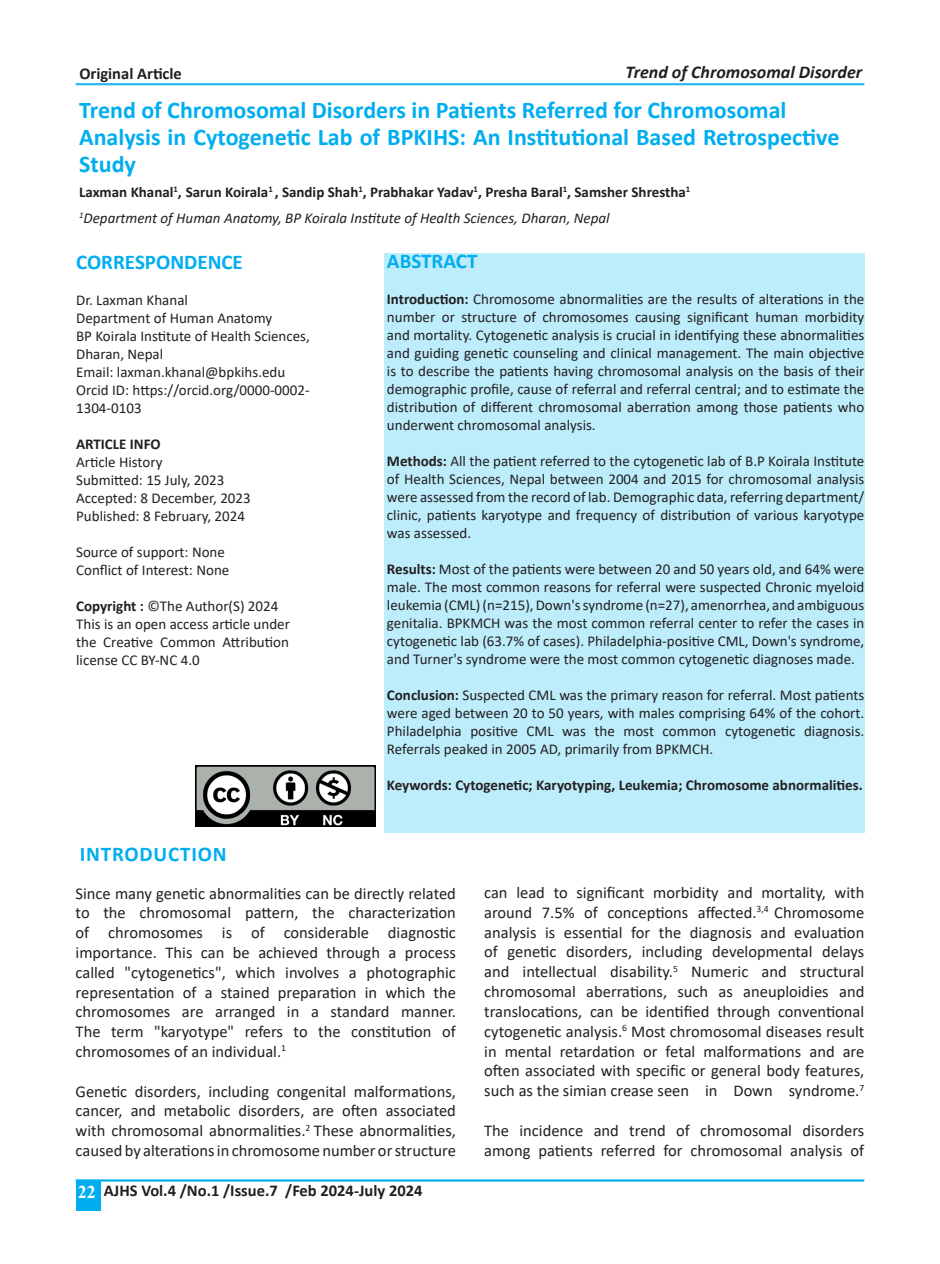
<style>
.page{position:relative;width:940px;height:1264px;background:#fff}
.page>*{position:absolute;margin:0;border:0;box-sizing:border-box;transform-origin:0 0}
.t1{font:700 24px/27px "Calibri";color:#00aeef}
.t2{font:700 21px "Calibri";color:#00aeef}
.t3{font:700 21px "Calibri";letter-spacing:.04em;color:#00aeef}
.t4{font:italic 700 18px "Calibri";color:#231f20}
.t5{font:16.5px/19.8px "Calibri";color:#231f20;text-align:justify}
.t6{font:700 16.5px "Calibri";color:#231f20}
.t7{font:15px/18px "Calibri";color:#231f20;text-align:justify}
.t8{font:700 15px "Calibri";color:#231f20}
.t9{font:italic 15px "Calibri";color:#231f20}
.s1{font-weight:700}
.s2{font-family:"Times New Roman";font-size:18px;color:#fff}
</style>
<div class="page">
<div style="left:76px;top:1180px;width:25px;height:31px;background:#00aeef"></div>
<hr style="left:76px;top:83px;width:788px;height:2px;background:#28b8ea">
<hr style="left:76px;top:1179px;width:788px;height:2px;background:#00aeef">
<div style="left:384px;top:253px;width:480px;height:580px;background:#bdecfb"></div>
<img style="left:195px;top:765px;width:180px;height:62px">
<p class="t4" style="left:625px;top:60px;width:238px">Trend of Chromosomal Disorder</p>
<p class="t1" style="left:79px;top:96px;width:709px">Trend of Chromosomal Disorders in Patients Referred for Chromosomal</p>
<p class="t1" style="left:79px;top:123px;width:761px">Analysis in Cytogenetic Lab of BPKIHS: An Institutional Based Retrospective<br>Study</p>
<p class="t8" style="left:79px;top:182px;width:612px">Laxman Khanal<sup>1</sup>, Sarun Koirala<sup>1</sup> , Sandip Shah<sup>1</sup>, Prabhakar Yadav<sup>1</sup>, Presha Baral<sup>1</sup>, Samsher Shrestha<sup>1</sup></p>
<p class="t9" style="left:79px;top:208px;width:532px"><sup>1</sup>Department of Human Anatomy, BP Koirala Institute of Health Sciences, Dharan, Nepal</p>
<p class="t2" style="left:76px;top:247px;width:168px">CORRESPONDENCE</p>
<p class="t7" style="left:76px;top:291px;width:113px">Dr. Laxman Khanal</p>
<p class="t7" style="left:76px;top:309px;width:198px">Department of Human Anatomy</p>
<p class="t7" style="left:76px;top:327px;width:235px">BP Koirala Institute of Health Sciences,<br>Dharan, Nepal</p>
<p class="t7" style="left:76px;top:363px;width:211px">Email: laxman.khanal@bpkihs.edu</p>
<p class="t7" style="left:76px;top:381px;width:235px">Orcid ID: https://orcid.org/0000-0002-<br>1304-0103</p>
<p class="t8" style="left:76px;top:434px;width:86px">ARTICLE INFO</p>
<p class="t7" style="left:76px;top:453px;width:88px">Article History</p>
<p class="t7" style="left:76px;top:471px;width:150px">Submitted: 15 July, 2023</p>
<p class="t7" style="left:76px;top:489px;width:176px">Accepted: 8 December, 2023</p>
<p class="t7" style="left:76px;top:507px;width:170px">Published: 8 February, 2024</p>
<p class="t7" style="left:76px;top:543px;width:150px">Source of support: None</p>
<p class="t7" style="left:76px;top:561px;width:155px">Conflict of Interest: None</p>
<p class="t7" style="left:76px;top:597px;width:204px"><span class="s1">Copyright :</span> ©The Author(S) 2024</p>
<p class="t7" style="left:76px;top:615px;width:215px">This is an open access article under</p>
<p class="t7" style="left:76px;top:633px;width:214px">the Creative Common Attribution</p>
<p class="t7" style="left:76px;top:651px;width:125px">license CC BY-NC 4.0</p>
<p class="t6" style="left:79px;top:62px;width:104px">Original Article</p>
<p class="t2" style="left:387px;top:246px;width:92px">ABSTRACT</p>
<p class="t7" style="left:387px;top:290px;width:479px"><span class="s1">Introduction:</span> Chromosome abnormalities are the results of alterations in the number or structure of chromosomes causing significant human morbidity and mortality. Cytogenetic analysis is crucial in identifying these abnormalities and guiding genetic counseling and clinical management. The main objective is to describe the patients having chromosomal analysis on the basis of their demographic profile, cause of referral and referral central; and to estimate the distribution of different chromosomal aberration among those patients who underwent chromosomal analysis.</p>
<p class="t7" style="left:387px;top:452px;width:479px"><span class="s1">Methods:</span> All the patient referred to the cytogenetic lab of B.P Koirala Institute of Health Sciences, Nepal between 2004 and 2015 for chromosomal analysis were assessed from the record of lab. Demographic data, referring department/ clinic, patients karyotype and frequency of distribution of various karyotype was assessed.</p>
<p class="t7" style="left:387px;top:560px;width:479px"><span class="s1">Results:</span> Most of the patients were between 20 and 50 years old, and 64% were male. The most common reasons for referral were suspected Chronic myeloid leukemia (CML) (n=215), Down's syndrome (n=27), amenorrhea, and ambiguous genitalia. BPKMCH was the most common referral center to refer the cases in cytogenetic lab (63.7% of cases). Philadelphia-positive CML, Down's syndrome, and Turner's syndrome were the most common cytogenetic diagnoses made.</p>
<p class="t7" style="left:387px;top:686px;width:479px"><span class="s1">Conclusion:</span> Suspected CML was the primary reason for referral. Most patients were aged between 20 to 50 years, with males comprising 64% of the cohort.<br>Philadelphia positive CML was the most common cytogenetic diagnosis.<br>Referrals peaked in 2005 AD, primarily from BPKMCH.</p>
<p class="t8" style="left:387px;top:774px;width:477px">Keywords: Cytogenetic; Karyotyping, Leukemia; Chromosome abnormalities.</p>
<p class="t3" style="left:80px;top:839px;width:148px">INTRODUCTION</p>
<p class="t5" style="left:76px;top:882px;width:382px">Since many genetic abnormalities can be directly related to the chromosomal pattern, the characterization of chromosomes is of considerable diagnostic importance. This can be achieved through a process called "cytogenetics", which involves a photographic representation of a stained preparation in which the chromosomes are arranged in a standard manner.<br>The term "karyotype" refers to the constitution of chromosomes of an individual.<sup>1</sup></p>
<p class="t5" style="left:76px;top:1080px;width:382px">Genetic disorders, including congenital malformations, cancer, and metabolic disorders, are often associated with chromosomal abnormalities.<sup>2</sup> These abnormalities, caused by alterations in chromosome number or structure</p>
<p class="t6" style="left:78px;top:1178px;width:346px"><span class="s2">22</span> AJHS Vol.4 /No.1 /Issue.7 /Feb 2024-July 2024</p>
<p class="t5" style="left:484px;top:882px;width:381px">can lead to significant morbidity and mortality, with around 7.5% of conceptions affected.<sup>3,4</sup> Chromosome analysis is essential for the diagnosis and evaluation of genetic disorders, including developmental delays and intellectual disability.<sup>5</sup> Numeric and structural chromosomal aberrations, such as aneuploidies and translocations, can be identified through conventional cytogenetic analysis.<sup>6</sup> Most chromosomal diseases result in mental retardation or fetal malformations and are often associated with specific or general body features, such as the simian crease seen in Down syndrome.<sup>7</sup></p>
<p class="t5" style="left:484px;top:1120px;width:381px">The incidence and trend of chromosomal disorders among patients referred for chromosomal analysis of</p>
</div>
